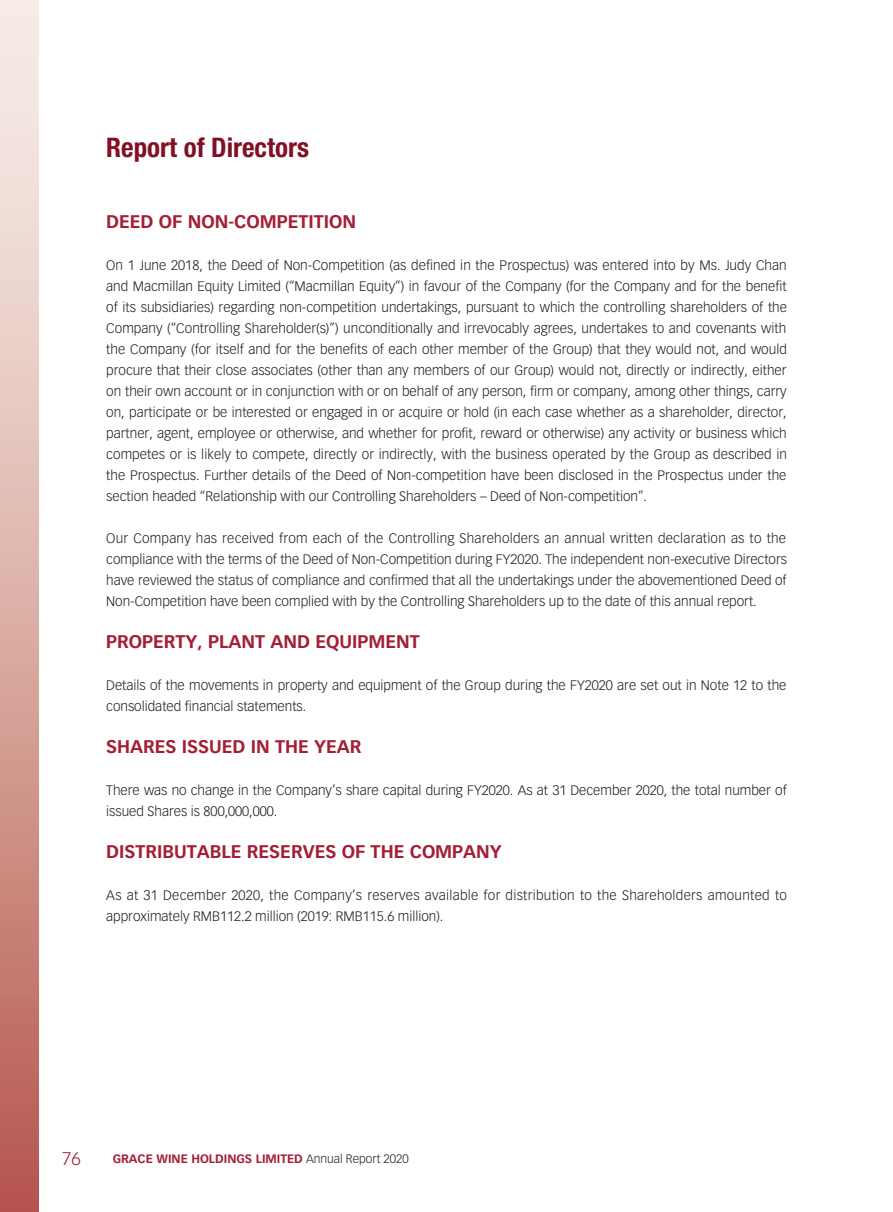
<style>
.page{position:relative;width:893px;height:1212px;background:#fff}
.page>*{position:absolute;margin:0;border:0;box-sizing:border-box;transform-origin:0 0}
.t1{font:700 condensed 27px "Helvetica Neue LT Std";color:#811026}
.t2{font:700 18px "Vectora LT Std";color:#a41f35}
.t3{font:300 18px "Vectora LT Std";color:#a41f35}
.t4{font:300 13.5px/21px "Vectora LT Std";color:#231916;text-align:justify}
.t5{font:300 13.5px/21px "Vectora LT Std";letter-spacing:.02em;color:#231916}
.t6{font:700 12px "Vectora LT Std";color:#a41f35}
.s1{font-weight:300;color:#231916}
</style>
<div class="page">
<div style="left:0;top:0;width:38px;height:1212px;background:linear-gradient(to bottom,#fcf9f4,#b85c52)"></div>
<h1 class="t1" style="left:106px;top:131px;width:204px">Report of Directors</h1>
<h2 class="t2" style="left:106px;top:210px;width:251px">DEED OF NON-COMPETITION</h2>
<p class="t4" style="left:106px;top:254px;width:682px">On 1 June 2018, the Deed of Non-Competition (as defined in the Prospectus) was entered into by Ms. Judy Chan and Macmillan Equity Limited (“Macmillan Equity”) in favour of the Company (for the Company and for the benefit of its subsidiaries) regarding non-competition undertakings, pursuant to which the controlling shareholders of the Company (“Controlling Shareholder(s)”) unconditionally and irrevocably agrees, undertakes to and covenants with the Company (for itself and for the benefits of each other member of the Group) that they would not, and would procure that their close associates (other than any members of our Group) would not, directly or indirectly, either on their own account or in conjunction with or on behalf of any person, firm or company, among other things, carry on, participate or be interested or engaged in or acquire or hold (in each case whether as a shareholder, director, partner, agent, employee or otherwise, and whether for profit, reward or otherwise) any activity or business which competes or is likely to compete, directly or indirectly, with the business operated by the Group as described in the Prospectus. Further details of the Deed of Non-competition have been disclosed in the Prospectus under the section headed “Relationship with our Controlling Shareholders – Deed of Non-competition”.</p>
<p class="t4" style="left:106px;top:527px;width:682px">Our Company has received from each of the Controlling Shareholders an annual written declaration as to the compliance with the terms of the Deed of Non-Competition during FY2020. The independent non-executive Directors have reviewed the status of compliance and confirmed that all the undertakings under the abovementioned Deed of Non-Competition have been complied with by the Controlling Shareholders up to the date of this annual report.</p>
<h2 class="t2" style="left:106px;top:630px;width:315px">PROPERTY, PLANT AND EQUIPMENT</h2>
<p class="t4" style="left:106px;top:674px;width:682px">Details of the movements in property and equipment of the Group during the FY2020 are set out in Note 12 to the consolidated financial statements.</p>
<h2 class="t2" style="left:106px;top:735px;width:257px">SHARES ISSUED IN THE YEAR</h2>
<p class="t4" style="left:106px;top:779px;width:682px">There was no change in the Company’s share capital during FY2020. As at 31 December 2020, the total number of issued Shares is 800,000,000.</p>
<h2 class="t2" style="left:106px;top:840px;width:397px">DISTRIBUTABLE RESERVES OF THE COMPANY</h2>
<p class="t5" style="left:106px;top:884px;width:682px">As at 31 December 2020, the Company’s reserves available for distribution to the Shareholders amounted to approximately RMB112.2 million (2019: RMB115.6 million).</p>
<h2 class="t3" style="left:62px;top:1148px;width:20px">76</h2>
<p class="t6" style="left:113px;top:1151px;width:297px">GRACE WINE HOLDINGS LIMITED <span class="s1">Annual Report 2020</span></p>
</div>
